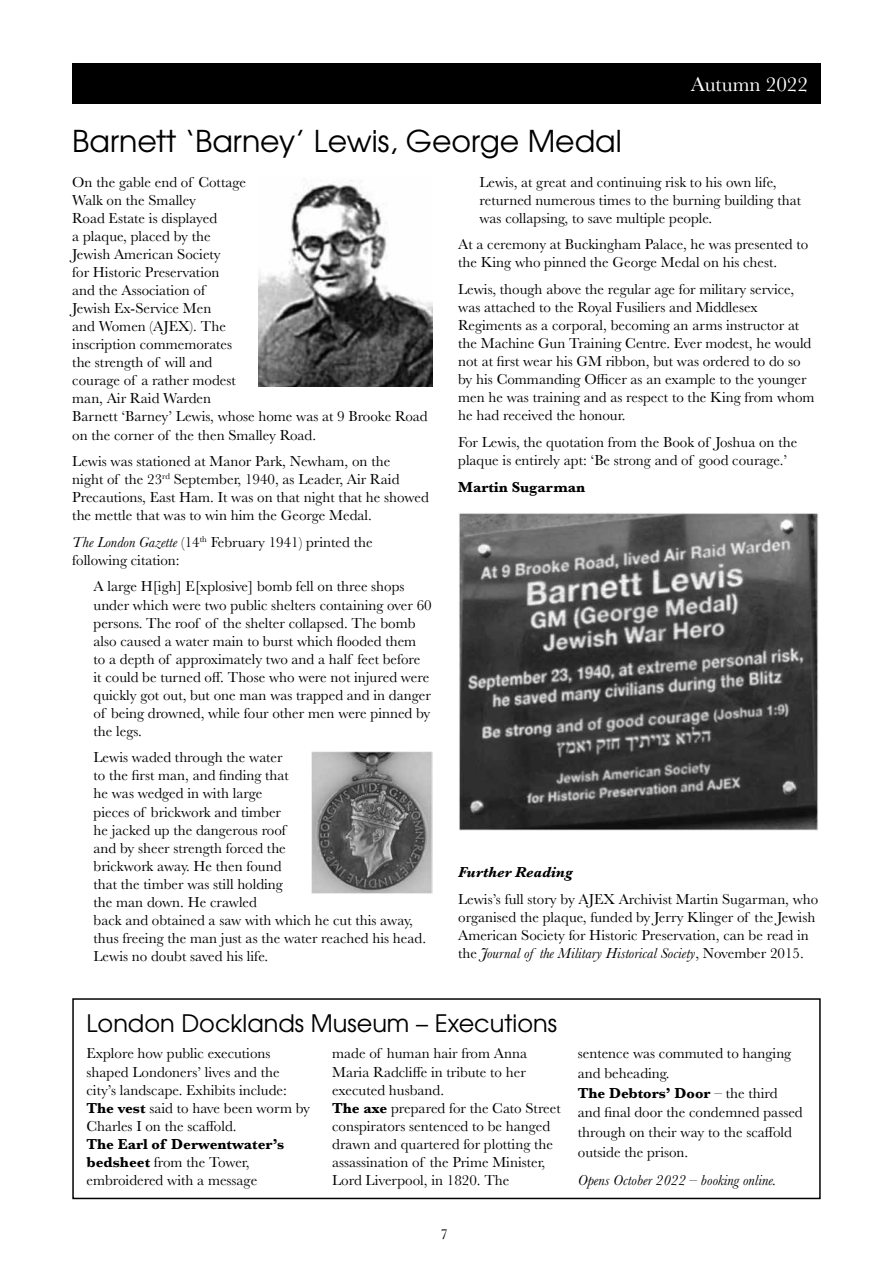
<style>
.page{position:relative;width:893px;height:1263px;background:#fff}
.page>*{position:absolute;margin:0;border:0;box-sizing:border-box;transform-origin:0 0}
.t1{font:30px "Te X Gyre Adventor";color:#000}
.t2{font:24px "Te X Gyre Adventor";color:#000}
.t3{font:21px "Baskerville";color:#fff}
.t4{font:15px/18px "Baskerville";color:#000}
.t5{font:italic 15px "Baskerville";color:#000}
.t6{font:700 15px "Baskerville";color:#000}
.t7{font:italic 700 15px "Baskerville";color:#000}
.s1{font-style:italic}
.s2{font-weight:700}
</style>
<div class="page">
<div style="left:72px;top:64px;width:749px;height:40px;background:#000"></div>
<img style="left:259px;top:180px;width:174px;height:206px">
<img style="left:459px;top:513px;width:359px;height:318px">
<img style="left:311px;top:752px;width:122px;height:141px">
<div style="left:72px;top:998px;width:749px;height:201px;border:1px solid #000"></div>
<h3 class="t3" style="left:691px;top:71px;width:119px">Autumn 2022</h3>
<h1 class="t1" style="left:72px;top:117px;width:551px">Barnett ‘Barney’ Lewis, George Medal</h1>
<p class="t4" style="left:72px;top:173px;width:357px">On the gable end of Cottage<br>Walk on the Smalley<br>Road Estate is displayed<br>a plaque, placed by the<br>Jewish American Society<br>for Historic Preservation<br>and the Association of<br>Jewish Ex-Service Men<br>and Women (AJEX). The<br>inscription commemorates<br>the strength of will and<br>courage of a rather modest<br>man, Air Raid Warden<br>Barnett ‘Barney’ Lewis, whose home was at 9 Brooke Road on the corner of the then Smalley Road.</p>
<p class="t4" style="left:72px;top:452px;width:358px">Lewis was stationed at Manor Park, Newham, on the<br>night of the 23<sup>rd</sup> September, 1940, as Leader, Air Raid Precautions, East Ham. It was on that night that he showed the mettle that was to win him the George Medal.</p>
<p class="t4" style="left:72px;top:533px;width:302px"><span class="s1">The London Gazette</span> (14<sup>th</sup> February 1941) printed the following citation:</p>
<p class="t4" style="left:94px;top:578px;width:340px">A large H[igh] E[xplosive] bomb fell on three shops under which were two public shelters containing over 60 persons. The roof of the shelter collapsed. The bomb also caused a water main to burst which flooded them to a depth of approximately two and a half feet before it could be turned off. Those who were not injured were quickly got out, but one man was trapped and in danger of being drowned, while four other men were pinned by the legs.</p>
<p class="t4" style="left:94px;top:749px;width:334px">Lewis waded through the water<br>to the first man, and finding that<br>he was wedged in with large<br>pieces of brickwork and timber<br>he jacked up the dangerous roof<br>and by sheer strength forced the<br>brickwork away. He then found<br>that the timber was still holding<br>the man down. He crawled<br>back and obtained a saw with which he cut this away, thus freeing the man just as the water reached his head.<br>Lewis no doubt saved his life.</p>
<p class="t4" style="left:479px;top:173px;width:323px">Lewis, at great and continuing risk to his own life, returned numerous times to the burning building that was collapsing, to save multiple people.</p>
<p class="t4" style="left:458px;top:236px;width:352px">At a ceremony at Buckingham Palace, he was presented to the King who pinned the George Medal on his chest.</p>
<p class="t4" style="left:458px;top:280px;width:358px">Lewis, though above the regular age for military service, was attached to the Royal Fusiliers and Middlesex Regiments as a corporal, becoming an arms instructor at the Machine Gun Training Centre. Ever modest, he would not at first wear his GM ribbon, but was ordered to do so by his Commanding Officer as an example to the younger men he was training and as respect to the King from whom he had received the honour.</p>
<p class="t4" style="left:458px;top:433px;width:341px">For Lewis, the quotation from the Book of Joshua on the plaque is entirely apt: ‘Be strong and of good courage.’</p>
<p class="t6" style="left:458px;top:476px;width:129px">Martin Sugarman</p>
<p class="t7" style="left:458px;top:862px;width:116px">Further Reading</p>
<p class="t4" style="left:458px;top:890px;width:362px">Lewis’s full story by AJEX Archivist Martin Sugarman, who organised the plaque, funded by Jerry Klinger of the Jewish American Society for Historic Preservation, can be read in the <span class="s1">Journal of the Military Historical Society</span>, November 2015.</p>
<h2 class="t2" style="left:87px;top:1004px;width:472px">London Docklands Museum – Executions</h2>
<p class="t4" style="left:87px;top:1045px;width:225px">Explore how public executions shaped Londoners’ lives and the city’s landscape. Exhibits include:<br><span class="s2">The vest</span> said to have been worm by<br>Charles I on the scaffold.</p>
<p class="t4" style="left:87px;top:1135px;width:199px"><span class="s2">The Earl of Derwentwater’s bedsheet</span> from the Tower, embroidered with a message</p>
<p class="t4" style="left:332px;top:1045px;width:230px">made of human hair from Anna<br>Maria Radcliffe in tribute to her executed husband.<br><span class="s2">The axe</span> prepared for the Cato Street conspirators sentenced to be hanged drawn and quartered for plotting the assassination of the Prime Minister,<br>Lord Liverpool, in 1820. The</p>
<p class="t4" style="left:578px;top:1044px;width:226px;line-height:19.6px">sentence was commuted to hanging and beheading.<br><span class="s2">The Debtors’ Door</span> – the third and final door the condemned passed through on their way to the scaffold outside the prison.</p>
<p class="t5" style="left:578px;top:1170px;width:200px">Opens October 2022 – booking online.</p>
<p class="t4" style="left:441px;top:1225px;width:9px">7</p>
</div>
